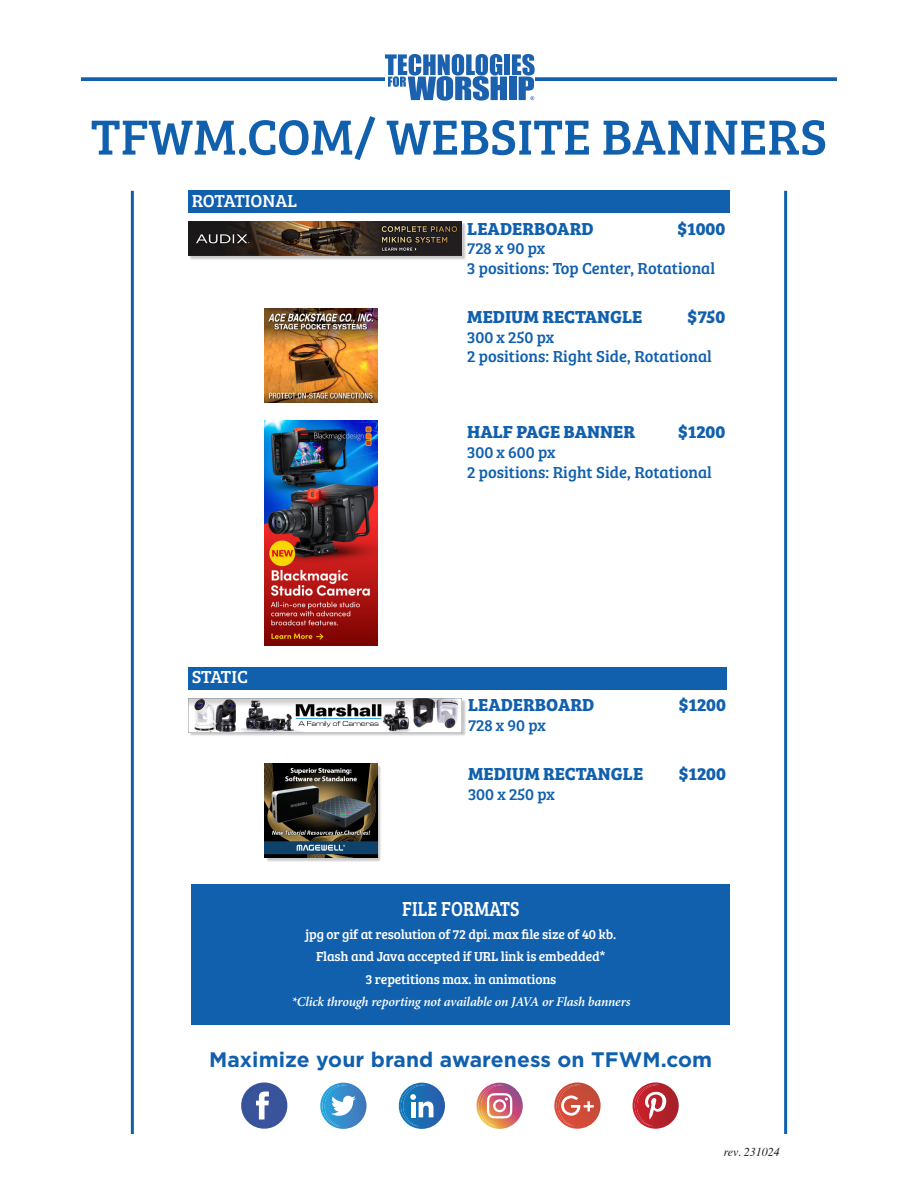
<style>
.page{position:relative;width:918px;height:1188px;background:#fff}
.page>*{position:absolute;margin:0;border:0;box-sizing:border-box;transform-origin:0 0}
.t1{font:51px "Bree Serif";color:#1160ae}
.body{font:700 21px "Gotham";letter-spacing:.005em;color:#1160ae}
.t2{font:21px "Bree Serif";letter-spacing:.01em;color:#fff;scale:.85 1}
.t3{font:700 18px "Bree Serif";color:#1160ae}
.t4{font:18px "Bree Serif";letter-spacing:-.005em;color:#fff}
.t5{font:16.5px/19.8px "Bree Serif";color:#1160ae}
.t6{font:13.5px "Bree Serif";letter-spacing:-.01em;color:#fff}
.t7{font:italic 600 13.5px "Minion Pro";letter-spacing:-.015em;color:#fff}
.t8{font:italic 12px "Times";color:#231f20}
</style>
<div class="page">
<svg style="left:241px;top:1082px;width:46px;height:47px"></svg>
<svg style="left:320px;top:1083px;width:47px;height:46px"></svg>
<svg style="left:398px;top:1083px;width:47px;height:46px"></svg>
<svg style="left:476px;top:1083px;width:47px;height:46px"></svg>
<svg style="left:554px;top:1082px;width:47px;height:47px"></svg>
<svg style="left:632px;top:1082px;width:47px;height:47px"></svg>
<div style="left:190px;top:223px;width:276px;height:37px;background:#231f20;opacity:.25"></div>
<div style="left:190px;top:699px;width:276px;height:38px;background:#231f20;opacity:.25"></div>
<div style="left:189px;top:191px;width:541px;height:22px;background:#1160ae"></div>
<div style="left:189px;top:668px;width:538px;height:22px;background:#1160ae"></div>
<div style="left:192px;top:885px;width:538px;height:140px;background:#1160ae"></div>
<img style="left:265px;top:420px;width:112px;height:225px">
<img style="left:189px;top:222px;width:273px;height:33px">
<img style="left:189px;top:698px;width:273px;height:34px">
<img style="left:265px;top:308px;width:112px;height:94px">
<div style="left:265px;top:765px;width:117px;height:97px;background:#231f20;opacity:.25"></div>
<img style="left:265px;top:764px;width:112px;height:94px">
<svg style="left:81px;top:77px;width:756px;height:4px;background:#216bb3"></svg>
<svg style="left:385px;top:54px;width:150px;height:47px"></svg>
<hr style="left:131px;top:191px;width:3px;height:943px;background:#1160ae">
<hr style="left:784px;top:191px;width:3px;height:943px;background:#1160ae">
<p class="t1" style="left:91px;top:99px;width:738px">TFWM.COM/ WEBSITE BANNERS</p>
<p class="t4" style="left:192px;top:187px;width:107px">ROTATIONAL</p>
<p class="t4" style="left:192px;top:664px;width:58px">STATIC</p>
<p class="t3" style="left:467px;top:214px;width:128px">LEADERBOARD</p>
<p class="t3" style="left:677px;top:214px;width:49px">$1000</p>
<p class="t5" style="left:467px;top:238px;width:249px">728 x 90 px<br>3 positions: Top Center, Rotational</p>
<p class="t3" style="left:467px;top:303px;width:177px">MEDIUM RECTANGLE</p>
<p class="t3" style="left:688px;top:303px;width:39px">$750</p>
<p class="t5" style="left:467px;top:326px;width:246px">300 x 250 px<br>2 positions: Right Side, Rotational</p>
<p class="t3" style="left:467px;top:418px;width:169px">HALF PAGE BANNER</p>
<p class="t3" style="left:678px;top:418px;width:49px">$1200</p>
<p class="t5" style="left:467px;top:441px;width:246px">300 x 600 px<br>2 positions: Right Side, Rotational</p>
<p class="t3" style="left:468px;top:691px;width:128px">LEADERBOARD</p>
<p class="t3" style="left:679px;top:691px;width:49px">$1200</p>
<p class="t5" style="left:468px;top:715px;width:79px">728 x 90 px</p>
<p class="t3" style="left:468px;top:759px;width:177px">MEDIUM RECTANGLE</p>
<p class="t3" style="left:679px;top:759px;width:49px">$1200</p>
<p class="t5" style="left:468px;top:783px;width:88px">300 x 250 px</p>
<p class="t2" style="left:402px;top:894px;width:140px">FILE FORMATS</p>
<p class="t6" style="left:306px;top:924px;width:312px">jpg or gif at resolution of 72 dpi. max file size of 40 kb.</p>
<p class="t6" style="left:316px;top:947px;width:291px">Flash and Java accepted if URL link is embedded*</p>
<p class="t6" style="left:365px;top:969px;width:193px">3 repetitions max. in animations</p>
<p class="t7" style="left:291px;top:994px;width:341px">*Click through reporting not available on JAVA or Flash banners</p>
<p class="body" style="left:209px;top:1046px;width:505px">Maximize your brand awareness on TFWM.com</p>
<p class="t8" style="left:724px;top:1141px;width:57px">rev. 231024</p>
</div>
